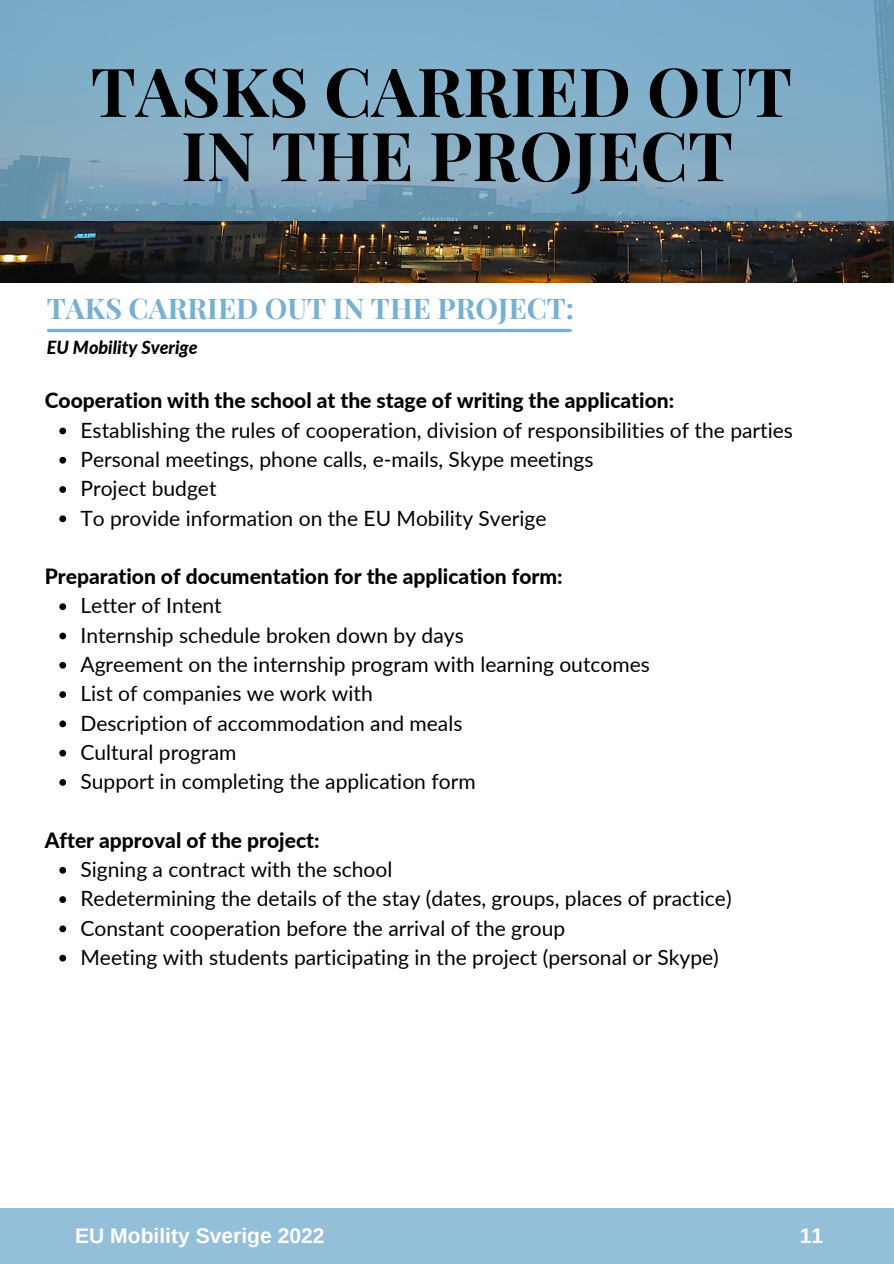
<style>
.page{position:relative;width:894px;height:1264px;background:#fff}
.page>*{position:absolute;margin:0;border:0;box-sizing:border-box;transform-origin:0 0}
.t1{font:700 67.5px/64.2px "Playfair Display";color:#000;text-align:center}
.t2{font:700 28.5px "Playfair Display";color:#78b0d0}
.t3{font:21px "Lato";color:#000}
.t4{font:800 21px "Lato";color:#000}
.t5{font:700 21px "Arimo";color:#fff}
.t6{font:italic 800 18px "Lato";color:#000}
</style>
<div class="page">
<img style="left:0;top:221px;width:893px;height:62px">
<svg style="left:0;top:0;width:893px;height:221px;background:#7fabc5"></svg>
<div style="left:0;top:1208px;width:893px;height:55px;background:#93bfd9"></div>
<svg style="left:59px;top:427px;width:7px;height:7px"></svg>
<svg style="left:59px;top:457px;width:7px;height:6px"></svg>
<svg style="left:59px;top:486px;width:7px;height:7px"></svg>
<svg style="left:59px;top:515px;width:7px;height:7px"></svg>
<svg style="left:59px;top:603px;width:7px;height:7px"></svg>
<svg style="left:59px;top:632px;width:7px;height:7px"></svg>
<svg style="left:59px;top:662px;width:7px;height:6px"></svg>
<svg style="left:59px;top:691px;width:7px;height:7px"></svg>
<svg style="left:59px;top:720px;width:7px;height:7px"></svg>
<svg style="left:59px;top:749px;width:7px;height:7px"></svg>
<svg style="left:59px;top:779px;width:7px;height:6px"></svg>
<svg style="left:59px;top:866px;width:7px;height:7px"></svg>
<svg style="left:59px;top:896px;width:7px;height:7px"></svg>
<svg style="left:59px;top:925px;width:7px;height:7px"></svg>
<svg style="left:59px;top:954px;width:7px;height:7px"></svg>
<hr style="left:49px;top:329px;width:521px;height:3px;background:#78b0d0">
<p class="t1" style="left:91px;top:57px;width:702px">TASKS CARRIED OUT<br>IN THE PROJECT</p>
<p class="t2" style="left:47px;top:288px;width:528px">TAKS CARRIED OUT IN THE PROJECT:</p>
<p class="t6" style="left:47px;top:336px;width:152px">EU Mobility Sverige</p>
<p class="t4" style="left:45px;top:388px;width:630px">Cooperation with the school at the stage of writing the application:</p>
<p class="t3" style="left:80px;top:417px;width:714px">Establishing the rules of cooperation, division of responsibilities of the parties</p>
<p class="t3" style="left:80px;top:446px;width:514px">Personal meetings, phone calls, e-mails, Skype meetings</p>
<p class="t3" style="left:80px;top:475px;width:137px">Project budget</p>
<p class="t3" style="left:80px;top:505px;width:467px">To provide information on the EU Mobility Sverige</p>
<p class="t4" style="left:45px;top:563px;width:519px">Preparation of documentation for the application form:</p>
<p class="t3" style="left:80px;top:592px;width:143px">Letter of Intent</p>
<p class="t3" style="left:80px;top:622px;width:384px">Internship schedule broken down by days</p>
<p class="t3" style="left:80px;top:651px;width:571px">Agreement on the internship program with learning outcomes</p>
<p class="t3" style="left:80px;top:680px;width:294px">List of companies we work with</p>
<p class="t3" style="left:80px;top:710px;width:383px">Description of accommodation and meals</p>
<p class="t3" style="left:80px;top:739px;width:157px">Cultural program</p>
<p class="t3" style="left:80px;top:768px;width:396px">Support in completing the application form</p>
<p class="t4" style="left:45px;top:827px;width:276px">After approval of the project:</p>
<p class="t3" style="left:80px;top:856px;width:313px">Signing a contract with the school</p>
<p class="t3" style="left:80px;top:885px;width:652px">Redetermining the details of the stay (dates, groups, places of practice)</p>
<p class="t3" style="left:80px;top:914px;width:486px">Constant cooperation before the arrival of the group</p>
<p class="t3" style="left:80px;top:944px;width:639px">Meeting with students participating in the project (personal or Skype)</p>
<p class="t5" style="left:75px;top:1224px;width:251px">EU Mobility Sverige 2022</p>
<p class="t5" style="left:799px;top:1224px;width:25px">11</p>
</div>
